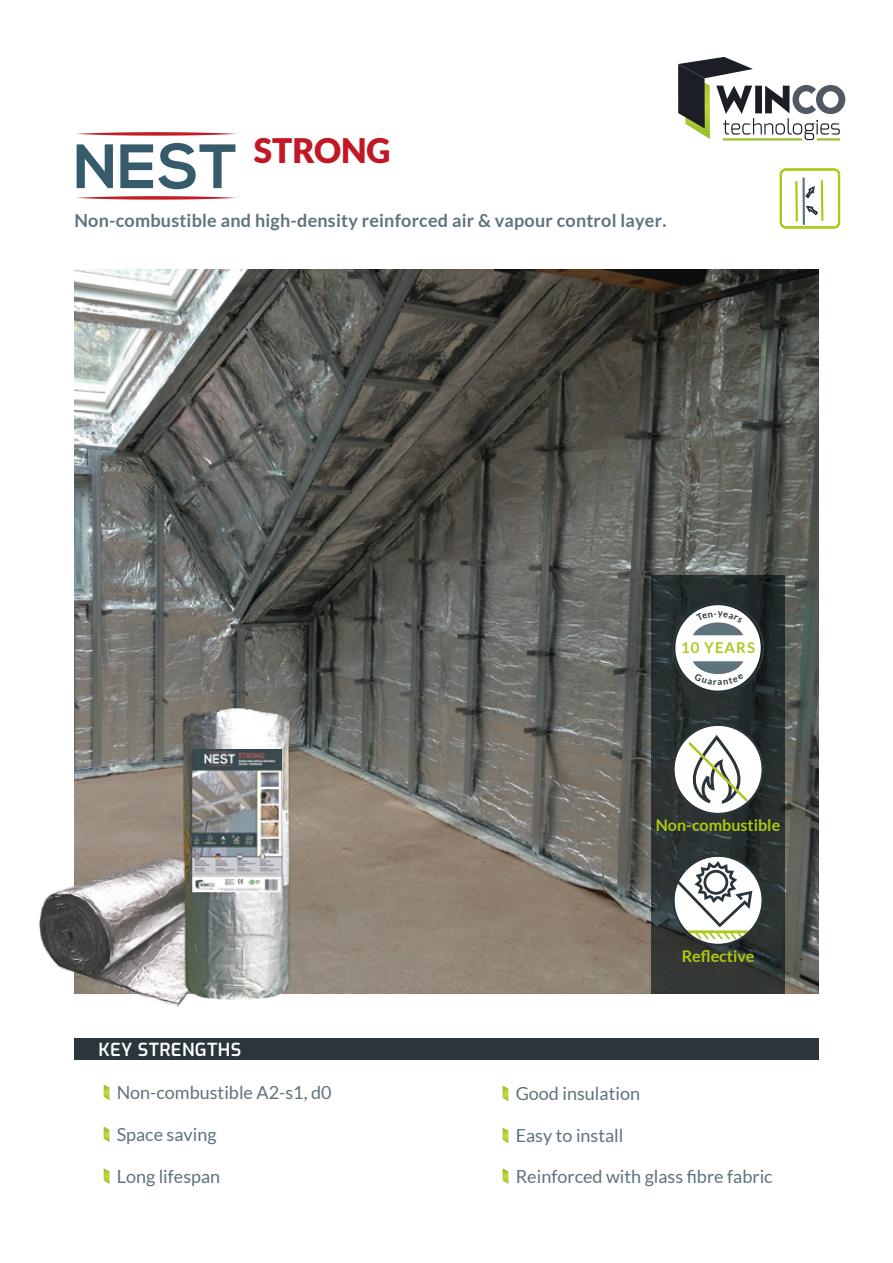
<style>
.page{position:relative;width:893px;height:1263px;background:#fff}
.page>*{position:absolute;margin:0;border:0;box-sizing:border-box;transform-origin:0 0}
.t1{font:700 62.4px "Nexa";color:#365c6c}
.t2{font:900 33.75px "Lato";color:#c21725}
.t3{font:18px "Lato";color:#5f737c}
.t4{font:700 18px "Lato";letter-spacing:.01em;color:#60737c}
.t5{font:100 18px "Exo";letter-spacing:.02em;color:#fff}
.t6{font:700 16.05px "Lato";color:#aec911}
.t7{font:700 15px "Lato";letter-spacing:.065em;color:#acc920}
</style>
<div class="page">
<svg style="left:77px;top:196px;width:159px;height:4px"></svg>
<svg style="left:77px;top:132px;width:159px;height:4px"></svg>
<img style="left:74px;top:269px;width:745px;height:725px">
<svg style="left:678px;top:57px;width:167px;height:83px"></svg>
<hr style="left:723px;top:138px;width:79px;height:3px;background:#95c22d">
<hr style="left:817px;top:138px;width:23px;height:3px;background:#95c22d">
<div style="left:74px;top:1039px;width:745px;height:21px;background:#2a363b"></div>
<svg style="left:104px;top:1084px;width:5px;height:16px"></svg>
<svg style="left:104px;top:1126px;width:5px;height:16px"></svg>
<svg style="left:104px;top:1168px;width:5px;height:16px"></svg>
<svg style="left:503px;top:1086px;width:5px;height:15px"></svg>
<svg style="left:503px;top:1128px;width:5px;height:15px"></svg>
<svg style="left:503px;top:1168px;width:5px;height:16px"></svg>
<div style="left:780px;top:168px;width:60px;height:60px;border:2px solid #aec911;border-radius:5px"></div>
<hr style="left:802px;top:178px;width:3px;height:47px;background:#5e727c">
<svg style="left:795px;top:181px;width:3px;height:41px"></svg>
<svg style="left:805px;top:180px;width:19px;height:41px"></svg>
<img style="left:39px;top:684px;width:301px;height:323px">
<svg style="left:651px;top:575px;width:134px;height:419px;background:#293131"></svg>
<div style="left:672px;top:602px;width:92px;height:92px;border:2px solid #29353a;border-radius:50%"></div>
<svg style="left:672px;top:724px;width:92px;height:91px"></svg>
<svg style="left:672px;top:855px;width:92px;height:91px"></svg>
<img style="left:192px;top:749px;width:90px;height:142px">
<svg style="left:675px;top:605px;width:86px;height:85px"></svg>
<h2 class="t2" style="left:254px;top:131px;width:138px">STRONG</h2>
<h1 class="t1" style="left:73px;top:131px;width:166px">NEST</h1>
<p class="t4" style="left:74px;top:210px;width:593px">Non-combustible and high-density reinforced air &amp; vapour control layer.</p>
<p class="t7" style="left:681px;top:639px;width:75px">10 YEARS</p>
<p class="t6" style="left:656px;top:816px;width:126px">Non-combustible</p>
<p class="t5" style="left:98px;top:1036px;width:144px">KEY STRENGTHS</p>
<p class="t3" style="left:117px;top:1082px;width:216px">Non-combustible A2-s1, d0</p>
<p class="t3" style="left:117px;top:1124px;width:101px">Space saving</p>
<p class="t3" style="left:516px;top:1125px;width:109px">Easy to install</p>
<p class="t3" style="left:516px;top:1083px;width:126px">Good insulation</p>
<p class="t6" style="left:682px;top:947px;width:74px">Reflective</p>
<p class="t3" style="left:117px;top:1166px;width:105px">Long lifespan</p>
<p class="t3" style="left:516px;top:1166px;width:258px">Reinforced with glass fibre fabric</p>
</div>
